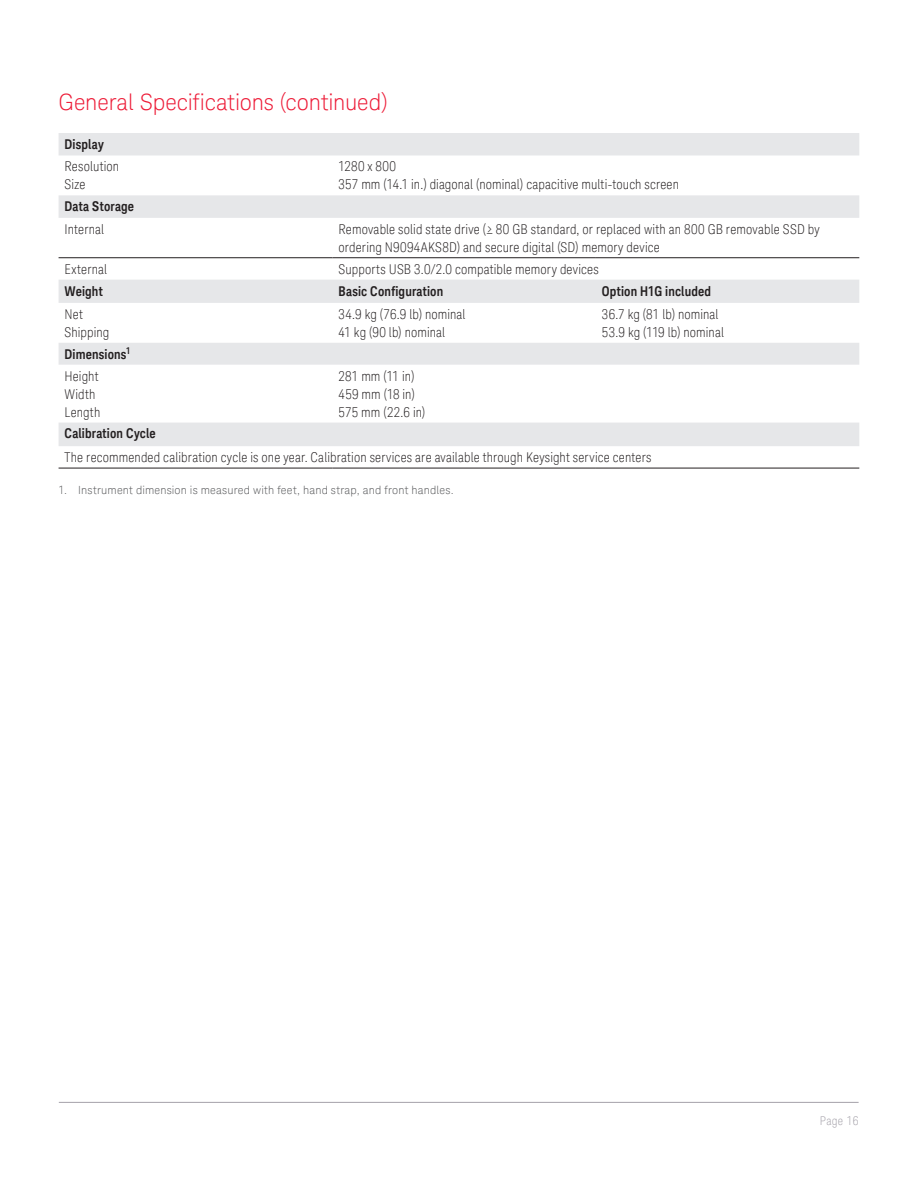
<style>
.page{position:relative;width:918px;height:1188px;background:#fff}
.page>*{position:absolute;margin:0;border:0;box-sizing:border-box;transform-origin:0 0}
.t1{font:300 22.5px "Keysight Sans";letter-spacing:-.005em;color:#ed1a36}
.t2{font:300 condensed 13.5px/18px "Keysight Sans";letter-spacing:.01em;color:#231f20}
.t3{font:700 13.5px "Keysight Sans Condensed";letter-spacing:.01em;color:#231f20}
.t4{font:300 condensed 12px "Keysight Sans";letter-spacing:.03em;color:#a4a1a9}
.t5{font:300 11.25px "Keysight Sans";letter-spacing:.015em;color:#57585a}
</style>
<div class="page">
<hr style="left:59px;top:1102px;width:800px;height:1px;background:#a4a1a9">
<svg style="left:59px;top:133px;width:800px;height:313px"></svg>
<hr style="left:59px;top:257px;width:274px;height:1px;background:#231f20">
<hr style="left:333px;top:257px;width:263px;height:1px;background:#231f20">
<hr style="left:596px;top:257px;width:263px;height:1px;background:#231f20">
<hr style="left:59px;top:468px;width:274px;height:1px;background:#231f20">
<hr style="left:333px;top:468px;width:263px;height:1px;background:#231f20">
<hr style="left:596px;top:468px;width:263px;height:1px;background:#231f20">
<h1 class="t1" style="left:59px;top:89px;width:331px">General Specifications (continued)</h1>
<p class="t3" style="left:65px;top:136px;width:41px">Display</p>
<p class="t2" style="left:65px;top:158px;width:56px">Resolution<br>Size</p>
<p class="t2" style="left:339px;top:158px;width:342px">1280 x 800<br>357 mm (14.1 in.) diagonal (nominal) capacitive multi-touch screen</p>
<p class="t3" style="left:65px;top:198px;width:71px">Data Storage</p>
<p class="t2" style="left:65px;top:220px;width:41px">Internal</p>
<p class="t2" style="left:339px;top:220px;width:483px">Removable solid state drive (≥ 80 GB standard, or replaced with an 800 GB removable SSD by ordering N9094AKS8D) and secure digital (SD) memory device</p>
<p class="t2" style="left:65px;top:260px;width:44px">External</p>
<p class="t2" style="left:339px;top:260px;width:262px">Supports USB 3.0/2.0 compatible memory devices</p>
<p class="t3" style="left:65px;top:283px;width:40px">Weight</p>
<p class="t3" style="left:339px;top:283px;width:106px">Basic Configuration</p>
<p class="t3" style="left:602px;top:283px;width:111px">Option H1G included</p>
<p class="t2" style="left:65px;top:305px;width:46px">Net<br>Shipping</p>
<p class="t2" style="left:339px;top:305px;width:128px">34.9 kg (76.9 lb) nominal<br>41 kg (90 lb) nominal</p>
<p class="t2" style="left:602px;top:305px;width:124px">36.7 kg (81 lb) nominal<br>53.9 kg (119 lb) nominal</p>
<p class="t3" style="left:65px;top:346px;width:68px">Dimensions<sup>1</sup></p>
<p class="t2" style="left:65px;top:367px;width:37px">Height<br>Width<br>Length</p>
<p class="t2" style="left:339px;top:367px;width:88px">281 mm (11 in)<br>459 mm (18 in)<br>575 mm (22.6 in)</p>
<p class="t3" style="left:65px;top:426px;width:93px">Calibration Cycle</p>
<p class="t2" style="left:65px;top:448px;width:589px">The recommended calibration cycle is one year. Calibration services are available through Keysight service centers</p>
<p class="t5" style="left:59px;top:483px;width:397px">1. Instrument dimension is measured with feet, hand strap, and front handles.</p>
<p class="t4" style="left:820px;top:1113px;width:40px">Page 16</p>
</div>
